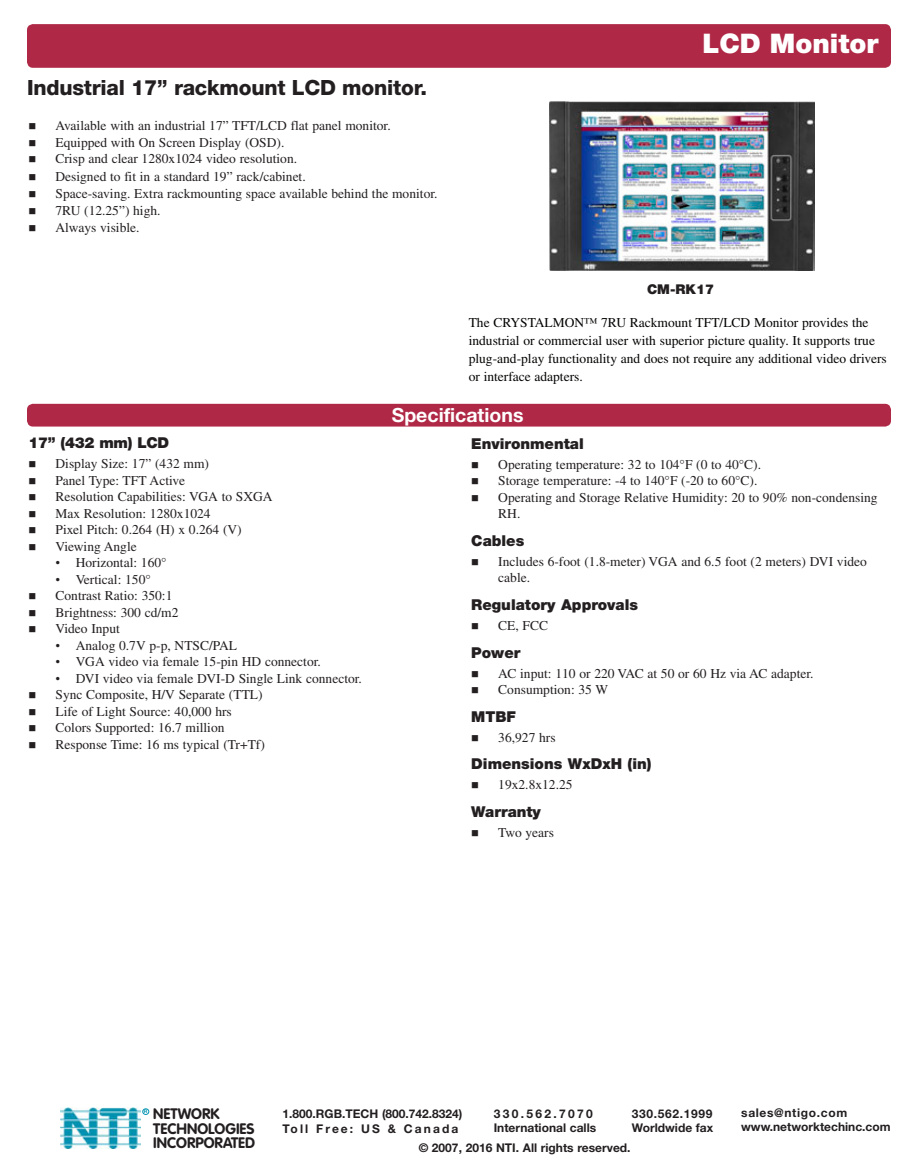
<style>
.page{position:relative;width:918px;height:1175px;background:#fff}
.page>*{position:absolute;margin:0;border:0;box-sizing:border-box;transform-origin:0 0}
.t1{font:900 27px "Helvetica Neue LT Std";color:#fff}
.Sub-head{font:800 21px "Helvetica Neue LT Std";letter-spacing:-.01em;color:#231f20}
.Page_Bar_Header{font:700 19.5px "Helvetica Neue LT Std";color:#fff}
.Body_Sub_Header{font:900 15px "Helvetica Neue LT Std";color:#231f20}
.t2{font:700 15px/14.7px "VAG Rounded Std";color:#231f20}
.Body_Main_Header{font:900 15px "Helvetica Neue LT Std";letter-spacing:-.02em;color:#231f20}
._1st_Level_Bullet{font:13.5px/16.5px "Times LT Std";color:#231f20}
.F_A_Paragraph{font:13.5px/18px "Times LT Std";color:#040503}
._2nd_Level_Bullet{font:13.5px "Times LT Std";color:#231f20}
.Product_Sub_Header{font:900 13.5px "Helvetica Neue LT Std";color:#231f20}
.t3{font:700 12px "Helvetica Neue LT Std";color:#231f20}
.t4{font:700 12px "Helvetica Neue LT Std";letter-spacing:.055em;color:#231f20}
.t5{font:700 12px "Helvetica Neue LT Std";letter-spacing:.175em;color:#231f20}
.t6{font:700 12px "Helvetica Neue LT Std";letter-spacing:.195em;color:#231f20}
.t7{font:700 4.95px "Helvetica Neue LT Std";color:#0093b0}
.s1{font-family:"Times New Roman"}
</style>
<div class="page">
<div style="left:142px;top:1108px;width:7px;height:6px;border:1px solid #0093b0;border-radius:50%"></div>
<img style="left:60px;top:1107px;width:81px;height:41px">
<div style="left:27px;top:24px;width:864px;height:44px;background:#af2946;border-radius:6px"></div>
<div style="left:27px;top:404px;width:864px;height:22px;background:#af2946;border-radius:6px"></div>
<img style="left:549px;top:101px;width:265px;height:170px">
<p class="Sub-head" style="left:27px;top:75px;width:402px">Industrial 17” rackmount LCD monitor.</p>
<p class="_1st_Level_Bullet" style="left:55px;top:117px;width:337px">Available with an industrial 17” TFT/LCD flat panel monitor.</p>
<p class="_1st_Level_Bullet" style="left:55px;top:134px;width:230px">Equipped with On Screen Display (OSD).</p>
<p class="_1st_Level_Bullet" style="left:55px;top:150px;width:243px">Crisp and clear 1280x1024 video resolution.</p>
<p class="_1st_Level_Bullet" style="left:55px;top:168px;width:252px">Designed to fit in a standard 19” rack/cabinet.</p>
<p class="_1st_Level_Bullet" style="left:55px;top:185px;width:384px">Space-saving. Extra rackmounting space available behind the monitor.</p>
<p class="_1st_Level_Bullet" style="left:55px;top:202px;width:107px">7RU (12.25”) high.</p>
<p class="_1st_Level_Bullet" style="left:55px;top:219px;width:86px">Always visible.</p>
<p class="t1" style="left:702px;top:28px;width:178px">LCD Monitor</p>
<p class="Product_Sub_Header" style="left:647px;top:281px;width:69px">CM-RK17</p>
<p class="F_A_Paragraph" style="left:469px;top:314px;width:420px">The CRYSTALMON™ 7RU Rackmount TFT/LCD Monitor provides the industrial or commercial user with superior picture quality. It supports true plug-and-play functionality and does not require any additional video drivers or interface adapters.</p>
<p class="Body_Main_Header" style="left:28px;top:434px;width:142px">17” (432 mm) LCD</p>
<p class="_1st_Level_Bullet" style="left:56px;top:455px;width:155px">Display Size: 17” (432 mm)</p>
<p class="_1st_Level_Bullet" style="left:56px;top:472px;width:131px">Panel Type: TFT Active</p>
<p class="_1st_Level_Bullet" style="left:56px;top:488px;width:219px">Resolution Capabilities: VGA to SXGA</p>
<p class="_1st_Level_Bullet" style="left:56px;top:505px;width:157px">Max Resolution: 1280x1024</p>
<p class="_1st_Level_Bullet" style="left:56px;top:521px;width:188px">Pixel Pitch: 0.264 (H) x 0.264 (V)</p>
<p class="_1st_Level_Bullet" style="left:56px;top:538px;width:83px">Viewing Angle</p>
<p class="_2nd_Level_Bullet" style="left:56px;top:555px;width:113px"><span class="s1">•</span> Horizontal: 160°</p>
<p class="_2nd_Level_Bullet" style="left:56px;top:571px;width:97px"><span class="s1">•</span> Vertical: 150°</p>
<p class="_1st_Level_Bullet" style="left:56px;top:587px;width:118px">Contrast Ratio: 350:1</p>
<p class="_1st_Level_Bullet" style="left:56px;top:604px;width:124px">Brightness: 300 cd/m2</p>
<p class="_1st_Level_Bullet" style="left:56px;top:620px;width:66px">Video Input</p>
<p class="_2nd_Level_Bullet" style="left:56px;top:637px;width:183px"><span class="s1">•</span> Analog 0.7V p-p, NTSC/PAL</p>
<p class="_2nd_Level_Bullet" style="left:56px;top:654px;width:267px"><span class="s1">•</span> VGA video via female 15-pin HD connector.</p>
<p class="_2nd_Level_Bullet" style="left:56px;top:670px;width:308px"><span class="s1">•</span> DVI video via female DVI-D Single Link connector.</p>
<p class="_1st_Level_Bullet" style="left:56px;top:686px;width:209px">Sync Composite, H/V Separate (TTL)</p>
<p class="_1st_Level_Bullet" style="left:56px;top:703px;width:178px">Life of Light Source: 40,000 hrs</p>
<p class="_1st_Level_Bullet" style="left:56px;top:719px;width:171px">Colors Supported: 16.7 million</p>
<p class="_1st_Level_Bullet" style="left:56px;top:736px;width:211px">Response Time: 16 ms typical (Tr+Tf)</p>
<p class="Page_Bar_Header" style="left:392px;top:403px;width:133px">Specifications</p>
<p class="Body_Sub_Header" style="left:471px;top:434px;width:114px">Environmental</p>
<p class="_1st_Level_Bullet" style="left:498px;top:456px;width:264px">Operating temperature: 32 to 104°F (0 to 40°C).</p>
<p class="_1st_Level_Bullet" style="left:498px;top:472px;width:261px">Storage temperature: -4 to 140°F (-20 to 60°C).</p>
<p class="_1st_Level_Bullet" style="left:498px;top:489px;width:381px">Operating and Storage Relative Humidity: 20 to 90% non-condensing<br>RH.</p>
<p class="Body_Sub_Header" style="left:471px;top:531px;width:55px">Cables</p>
<p class="_1st_Level_Bullet" style="left:498px;top:553px;width:370px">Includes 6-foot (1.8-meter) VGA and 6.5 foot (2 meters) DVI video cable.</p>
<p class="Body_Sub_Header" style="left:471px;top:596px;width:168px">Regulatory Approvals</p>
<p class="_1st_Level_Bullet" style="left:498px;top:617px;width:51px">CE, FCC</p>
<p class="Body_Sub_Header" style="left:471px;top:643px;width:51px">Power</p>
<p class="_1st_Level_Bullet" style="left:498px;top:664px;width:317px">AC input: 110 or 220 VAC at 50 or 60 Hz via AC adapter.</p>
<p class="_1st_Level_Bullet" style="left:498px;top:681px;width:111px">Consumption: 35 W</p>
<p class="Body_Sub_Header" style="left:471px;top:707px;width:46px">MTBF</p>
<p class="_1st_Level_Bullet" style="left:498px;top:729px;width:59px">36,927 hrs</p>
<p class="Body_Sub_Header" style="left:471px;top:755px;width:182px">Dimensions WxDxH (in)</p>
<p class="_1st_Level_Bullet" style="left:498px;top:776px;width:76px">19x2.8x12.25</p>
<p class="Body_Sub_Header" style="left:471px;top:802px;width:71px">Warranty</p>
<p class="_1st_Level_Bullet" style="left:498px;top:824px;width:57px">Two years</p>
<p class="t7" style="left:144px;top:1108px;width:5px">R</p>
<p class="t2" style="left:153px;top:1107px;width:103px">NETWORK<br>TECHNOLOGIES<br>INCORPORATED</p>
<p class="t4" style="left:741px;top:1105px;width:108px">sales@ntigo.com</p>
<p class="t6" style="left:494px;top:1106px;width:101px">330.562.7070</p>
<p class="t3" style="left:494px;top:1120px;width:104px">International calls</p>
<p class="t4" style="left:632px;top:1106px;width:82px">330.562.1999</p>
<p class="t3" style="left:632px;top:1120px;width:83px">Worldwide fax</p>
<p class="t3" style="left:283px;top:1106px;width:181px">1.800.RGB.TECH (800.742.8324)</p>
<p class="t5" style="left:283px;top:1120px;width:177px">Toll Free: US &amp; Canada</p>
<p class="t3" style="left:741px;top:1119px;width:151px">www.networktechinc.com</p>
<p class="t3" style="left:419px;top:1140px;width:213px">© 2007, 2016 NTI. All rights reserved.</p>
</div>
